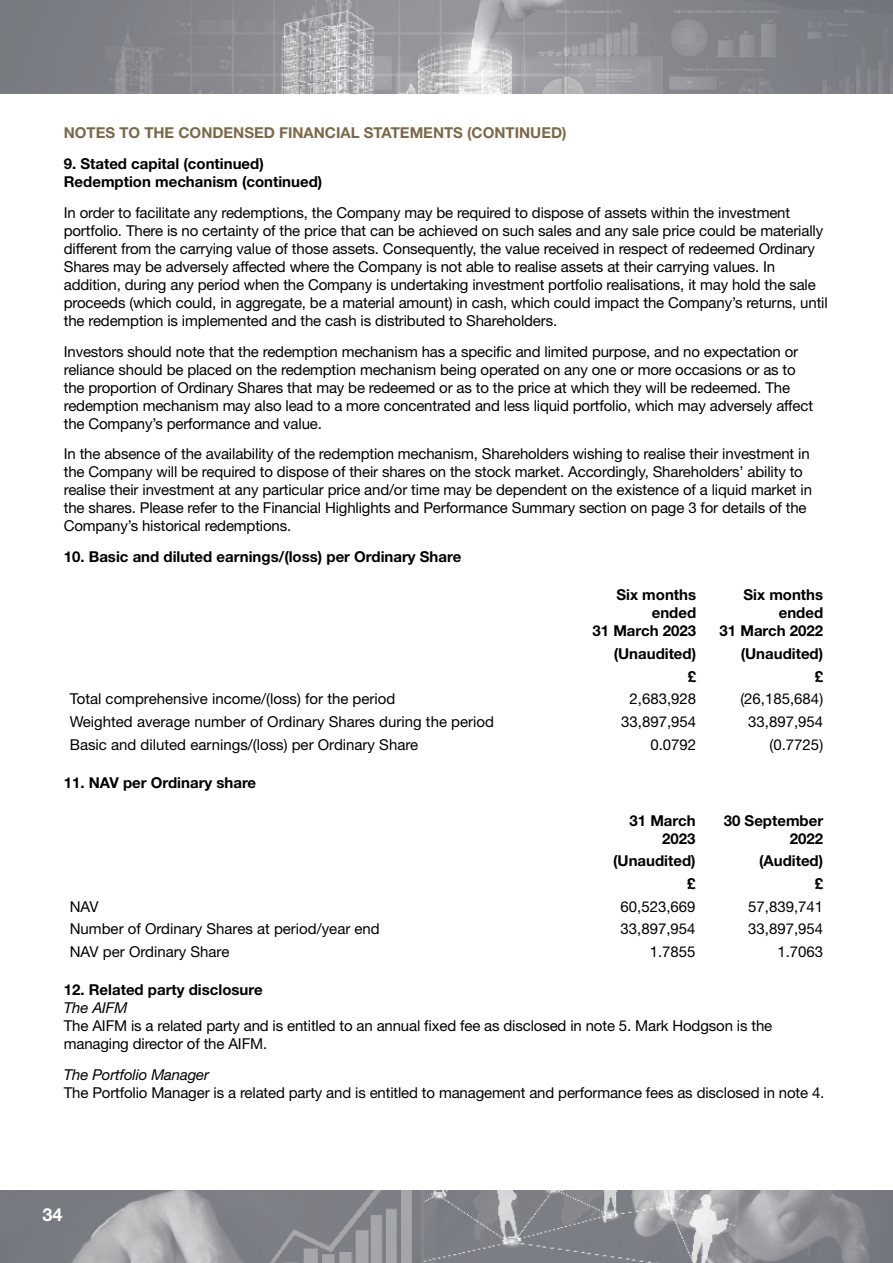
<style>
.page{position:relative;width:893px;height:1263px;background:#fff}
.page>*{position:absolute;margin:0;border:0;box-sizing:border-box;transform-origin:0 0}
.t1{font:700 18px "Helvetica Neue LT Std";color:#fff}
.t2{font:15px/18px "Helvetica Neue LT Std";letter-spacing:-.01em;color:#000}
.t3{font:700 15px/18px "Helvetica Neue LT Std";color:#000;text-align:right}
.t4{font:700 15px "Helvetica Neue LT Std";color:#7b6949}
.t5{font:italic 15px "Helvetica Neue LT Std";letter-spacing:-.01em;color:#000}
</style>
<div class="page">
<img style="left:0;top:1191px;width:893px;height:72px">
<img style="left:0;top:0;width:893px;height:94px">
<p class="t4" style="left:64px;top:124px;width:504px">NOTES TO THE CONDENSED FINANCIAL STATEMENTS (CONTINUED)</p>
<p class="t3" style="left:64px;top:154px;width:260px;text-align:left">9. Stated capital (continued)<br>Redemption mechanism (continued)</p>
<p class="t2" style="left:64px;top:203px;width:765px">In order to facilitate any redemptions, the Company may be required to dispose of assets within the investment portfolio. There is no certainty of the price that can be achieved on such sales and any sale price could be materially different from the carrying value of those assets. Consequently, the value received in respect of redeemed Ordinary Shares may be adversely affected where the Company is not able to realise assets at their carrying values. In addition, during any period when the Company is undertaking investment portfolio realisations, it may hold the sale proceeds (which could, in aggregate, be a material amount) in cash, which could impact the Company’s returns, until the redemption is implemented and the cash is distributed to Shareholders.</p>
<p class="t2" style="left:64px;top:342px;width:751px">Investors should note that the redemption mechanism has a specific and limited purpose, and no expectation or reliance should be placed on the redemption mechanism being operated on any one or more occasions or as to the proportion of Ordinary Shares that may be redeemed or as to the price at which they will be redeemed. The redemption mechanism may also lead to a more concentrated and less liquid portfolio, which may adversely affect the Company’s performance and value.</p>
<p class="t2" style="left:64px;top:445px;width:750px">In the absence of the availability of the redemption mechanism, Shareholders wishing to realise their investment in the Company will be required to dispose of their shares on the stock market. Accordingly, Shareholders’ ability to realise their investment at any particular price and/or time may be dependent on the existence of a liquid market in the shares. Please refer to the Financial Highlights and Performance Summary section on page 3 for details of the Company’s historical redemptions.</p>
<p class="t3" style="left:64px;top:547px;width:399px">10. Basic and diluted earnings/(loss) per Ordinary Share</p>
<p class="t3" style="left:592px;top:585px;width:105px">Six months ended<br>31 March 2023</p>
<p class="t3" style="left:719px;top:585px;width:105px">Six months ended<br>31 March 2022</p>
<p class="t3" style="left:614px;top:644px;width:84px">(Unaudited)</p>
<p class="t3" style="left:741px;top:644px;width:84px">(Unaudited)</p>
<p class="t3" style="left:688px;top:667px;width:10px">£</p>
<p class="t3" style="left:815px;top:667px;width:10px">£</p>
<p class="t2" style="left:70px;top:690px;width:327px">Total comprehensive income/(loss) for the period</p>
<p class="t2" style="left:629px;top:690px;width:68px">2,683,928</p>
<p class="t2" style="left:740px;top:690px;width:84px">(26,185,684)</p>
<p class="t2" style="left:70px;top:712px;width:426px">Weighted average number of Ordinary Shares during the period</p>
<p class="t2" style="left:621px;top:712px;width:77px">33,897,954</p>
<p class="t2" style="left:748px;top:712px;width:77px">33,897,954</p>
<p class="t2" style="left:70px;top:735px;width:350px">Basic and diluted earnings/(loss) per Ordinary Share</p>
<p class="t2" style="left:650px;top:735px;width:47px">0.0792</p>
<p class="t2" style="left:769px;top:735px;width:55px">(0.7725)</p>
<p class="t3" style="left:64px;top:773px;width:194px">11. NAV per Ordinary share</p>
<p class="t3" style="left:629px;top:811px;width:68px">31 March<br>2023</p>
<p class="t3" style="left:724px;top:811px;width:101px">30 September<br>2022</p>
<p class="t3" style="left:613px;top:852px;width:84px">(Unaudited)</p>
<p class="t3" style="left:759px;top:852px;width:66px">(Audited)</p>
<p class="t3" style="left:687px;top:874px;width:10px">£</p>
<p class="t3" style="left:815px;top:874px;width:10px">£</p>
<p class="t2" style="left:70px;top:897px;width:31px">NAV</p>
<p class="t2" style="left:621px;top:897px;width:77px">60,523,669</p>
<p class="t2" style="left:748px;top:897px;width:77px">57,839,741</p>
<p class="t2" style="left:70px;top:920px;width:312px">Number of Ordinary Shares at period/year end</p>
<p class="t2" style="left:621px;top:920px;width:77px">33,897,954</p>
<p class="t2" style="left:748px;top:920px;width:77px">33,897,954</p>
<p class="t2" style="left:70px;top:942px;width:161px">NAV per Ordinary Share</p>
<p class="t2" style="left:650px;top:942px;width:47px">1.7855</p>
<p class="t2" style="left:777px;top:942px;width:47px">1.7063</p>
<p class="t3" style="left:64px;top:980px;width:200px">12. Related party disclosure</p>
<p class="t5" style="left:64px;top:999px;width:65px">The AIFM</p>
<p class="t2" style="left:64px;top:1016px;width:710px">The AIFM is a related party and is entitled to an annual fixed fee as disclosed in note 5. Mark Hodgson is the managing director of the AIFM.</p>
<p class="t5" style="left:64px;top:1065px;width:147px">The Portfolio Manager</p>
<p class="t2" style="left:64px;top:1083px;width:762px">The Portfolio Manager is a related party and is entitled to management and performance fees as disclosed in note 4.</p>
<p class="t1" style="left:43px;top:1203px;width:22px">34</p>
</div>
